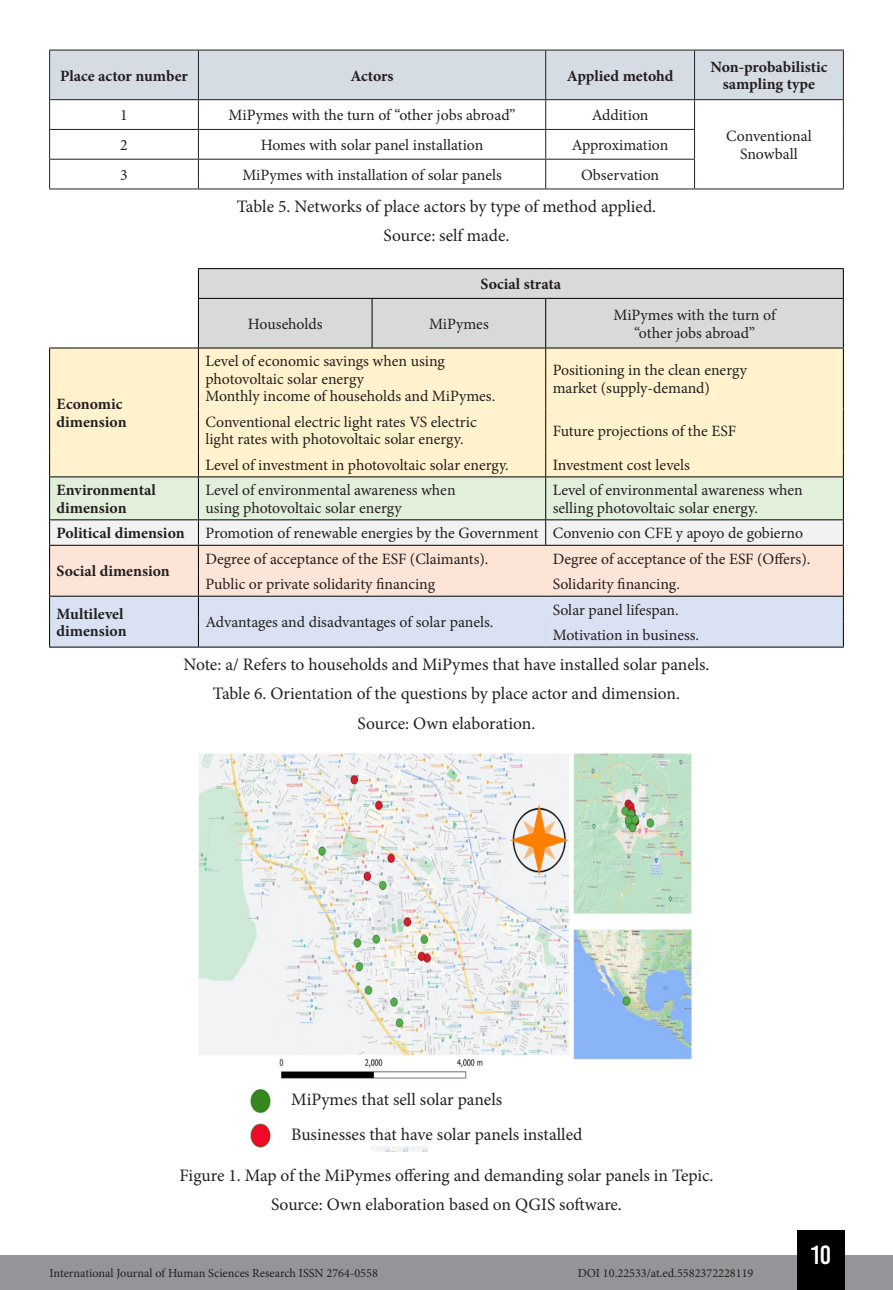
<style>
.page{position:relative;width:893px;height:1290px;background:#fff}
.page>*{position:absolute;margin:0;border:0;box-sizing:border-box;transform-origin:0 0}
.t1{font:26.25px "Bebas Kai";color:#fff}
.INFO{font:17.5px "Minion Pro";letter-spacing:-.005em;color:#231f20}
.Tabela{font:15.75px/17.5px "Minion Pro";letter-spacing:-.005em;color:#231f20}
.Tabela-2{font:700 15.75px/17.5px "Minion Pro";color:#231f20}
.t2{font:12.25px "Minion Pro";color:#231f20}
</style>
<div class="page">
<div style="left:0;top:1255px;width:893px;height:35px;background:#939598"></div>
<div style="left:797px;top:1230px;width:48px;height:60px;background:#000"></div>
<svg style="left:49px;top:50px;width:795px;height:139px"></svg>
<hr style="left:843px;top:159px;width:1px;height:30px;background:#231f20">
<hr style="left:49px;top:189px;width:149px;height:1px;background:#231f20">
<hr style="left:198px;top:189px;width:348px;height:1px;background:#231f20">
<hr style="left:546px;top:189px;width:148px;height:1px;background:#231f20">
<hr style="left:694px;top:189px;width:150px;height:1px;background:#231f20">
<div style="left:199px;top:269px;width:644px;height:79px;background:#d9d9d9"></div>
<div style="left:50px;top:349px;width:793px;height:102px;background:#fff2cc"></div>
<hr style="left:198px;top:268px;width:174px;height:1px;background:#000">
<svg style="left:198px;top:269px;width:1px;height:29px"></svg>
<hr style="left:372px;top:268px;width:174px;height:1px;background:#000">
<hr style="left:546px;top:268px;width:298px;height:1px;background:#000">
<svg style="left:843px;top:269px;width:1px;height:29px"></svg>
<hr style="left:198px;top:298px;width:174px;height:1px;background:#000">
<hr style="left:198px;top:299px;width:1px;height:49px;background:#000">
<hr style="left:372px;top:298px;width:174px;height:1px;background:#000">
<hr style="left:372px;top:299px;width:1px;height:49px;background:#000">
<hr style="left:546px;top:298px;width:298px;height:1px;background:#000">
<hr style="left:545px;top:299px;width:1px;height:49px;background:#000">
<hr style="left:843px;top:299px;width:1px;height:49px;background:#000">
<hr style="left:198px;top:348px;width:174px;height:1px;background:#000">
<hr style="left:372px;top:348px;width:174px;height:1px;background:#000">
<hr style="left:546px;top:348px;width:298px;height:1px;background:#000">
<hr style="left:545px;top:348px;width:1px;height:60px;background:#000">
<hr style="left:843px;top:348px;width:1px;height:60px;background:#000">
<hr style="left:545px;top:408px;width:1px;height:43px;background:#000">
<hr style="left:843px;top:408px;width:1px;height:43px;background:#000">
<hr style="left:49px;top:348px;width:149px;height:1px;background:#000">
<hr style="left:49px;top:348px;width:1px;height:60px;background:#000">
<hr style="left:198px;top:348px;width:1px;height:60px;background:#000">
<hr style="left:49px;top:408px;width:1px;height:43px;background:#000">
<hr style="left:198px;top:408px;width:1px;height:43px;background:#000">
<hr style="left:49px;top:647px;width:149px;height:1px;background:#000">
<hr style="left:198px;top:647px;width:174px;height:1px;background:#000">
<hr style="left:372px;top:647px;width:174px;height:1px;background:#000">
<svg style="left:49px;top:451px;width:795px;height:196px;background:#e6e3da"></svg>
<hr style="left:546px;top:647px;width:298px;height:1px;background:#000">
<img style="left:198px;top:753px;width:495px;height:326px">
<img style="left:250px;top:1088px;width:178px;height:63px">
<div style="left:291px;top:1092px;width:311px;height:54px;background:#fff"></div>
<p class="Tabela-2" style="left:60px;top:67px;width:129px">Place actor number</p>
<p class="Tabela-2" style="left:350px;top:67px;width:45px">Actors</p>
<p class="Tabela-2" style="left:567px;top:67px;width:108px">Applied metohd</p>
<p class="Tabela-2" style="left:710px;top:58px;width:119px;text-align:center">Non-probabilistic sampling type</p>
<p class="Tabela" style="left:120px;top:107px;width:9px">1</p>
<p class="Tabela" style="left:229px;top:107px;width:288px">MiPymes with the turn of “other jobs abroad”</p>
<p class="Tabela" style="left:592px;top:107px;width:58px">Addition</p>
<p class="Tabela" style="left:726px;top:128px;width:87px;text-align:center">Conventional<br>Snowball</p>
<p class="Tabela" style="left:120px;top:136px;width:9px">2</p>
<p class="Tabela" style="left:261px;top:136px;width:224px">Homes with solar panel installation</p>
<p class="Tabela" style="left:572px;top:136px;width:98px">Approximation</p>
<p class="Tabela" style="left:120px;top:166px;width:9px">3</p>
<p class="Tabela" style="left:242px;top:166px;width:261px">MiPymes with installation of solar panels</p>
<p class="Tabela" style="left:581px;top:166px;width:80px">Observation</p>
<p class="INFO" style="left:237px;top:195px;width:421px">Table 5. Networks of place actors by type of method applied.</p>
<p class="INFO" style="left:384px;top:224px;width:127px">Source: self made.</p>
<p class="Tabela-2" style="left:481px;top:275px;width:82px">Social strata</p>
<p class="Tabela" style="left:248px;top:315px;width:76px">Households</p>
<p class="Tabela" style="left:429px;top:315px;width:61px">MiPymes</p>
<p class="Tabela" style="left:613px;top:306px;width:164px;text-align:center">MiPymes with the turn of “other jobs abroad”</p>
<p class="Tabela-2" style="left:57px;top:395px;width:71px">Economic dimension</p>
<p class="Tabela" style="left:205px;top:353px;width:241px">Level of economic savings when using photovoltaic solar energy</p>
<p class="Tabela" style="left:205px;top:388px;width:291px">Monthly income of households and MiPymes.</p>
<p class="Tabela" style="left:553px;top:361px;width:196px">Positioning in the clean energy market (supply-demand)</p>
<p class="Tabela" style="left:205px;top:413px;width:273px">Conventional electric light rates VS electric light rates with photovoltaic solar energy.</p>
<p class="Tabela" style="left:553px;top:422px;width:185px">Future projections of the ESF</p>
<p class="Tabela" style="left:205px;top:456px;width:305px">Level of investment in photovoltaic solar energy.</p>
<p class="Tabela" style="left:553px;top:456px;width:139px">Investment cost levels</p>
<p class="Tabela-2" style="left:57px;top:481px;width:101px">Environmental dimension</p>
<p class="Tabela" style="left:205px;top:482px;width:252px">Level of environmental awareness when using photovoltaic solar energy</p>
<p class="Tabela" style="left:553px;top:482px;width:252px">Level of environmental awareness when selling photovoltaic solar energy.</p>
<p class="Tabela-2" style="left:57px;top:524px;width:130px">Political dimension</p>
<p class="Tabela" style="left:205px;top:524px;width:335px">Promotion of renewable energies by the Government</p>
<p class="Tabela" style="left:553px;top:524px;width:252px">Convenio con CFE y apoyo de gobierno</p>
<p class="Tabela-2" style="left:57px;top:562px;width:115px">Social dimension</p>
<p class="Tabela" style="left:205px;top:550px;width:285px">Degree of acceptance of the ESF (Claimants).</p>
<p class="Tabela" style="left:553px;top:550px;width:259px">Degree of acceptance of the ESF (Offers).</p>
<p class="Tabela" style="left:205px;top:575px;width:231px">Public or private solidarity financing</p>
<p class="Tabela" style="left:553px;top:575px;width:129px">Solidarity financing.</p>
<p class="Tabela" style="left:553px;top:601px;width:128px">Solar panel lifespan.</p>
<p class="Tabela" style="left:553px;top:626px;width:148px">Motivation in business.</p>
<p class="INFO" style="left:183px;top:653px;width:528px">Note: a/ Refers to households and MiPymes that have installed solar panels.</p>
<p class="INFO" style="left:213px;top:682px;width:469px">Table 6. Orientation of the questions by place actor and dimension.</p>
<p class="INFO" style="left:357px;top:712px;width:179px">Source: Own elaboration.</p>
<p class="Tabela-2" style="left:57px;top:605px;width:71px">Multilevel dimension</p>
<p class="Tabela" style="left:205px;top:614px;width:289px">Advantages and disadvantages of solar panels.</p>
<p class="INFO" style="left:291px;top:1088px;width:212px">MiPymes that sell solar panels</p>
<p class="INFO" style="left:291px;top:1122px;width:293px">Businesses that have solar panels installed</p>
<p class="INFO" style="left:179px;top:1163px;width:536px">Figure 1. Map of the MiPymes offering and demanding solar panels in Tepic.</p>
<p class="INFO" style="left:271px;top:1193px;width:352px">Source: Own elaboration based on QGIS software.</p>
<p class="t2" style="left:50px;top:1265px;width:330px">International Journal of Human Sciences Research ISSN 2764-0558</p>
<p class="t2" style="left:578px;top:1265px;width:177px">DOI 10.22533/at.ed.5582372228119</p>
<h1 class="t1" style="left:811px;top:1241px;width:22px">10</h1>
</div>
